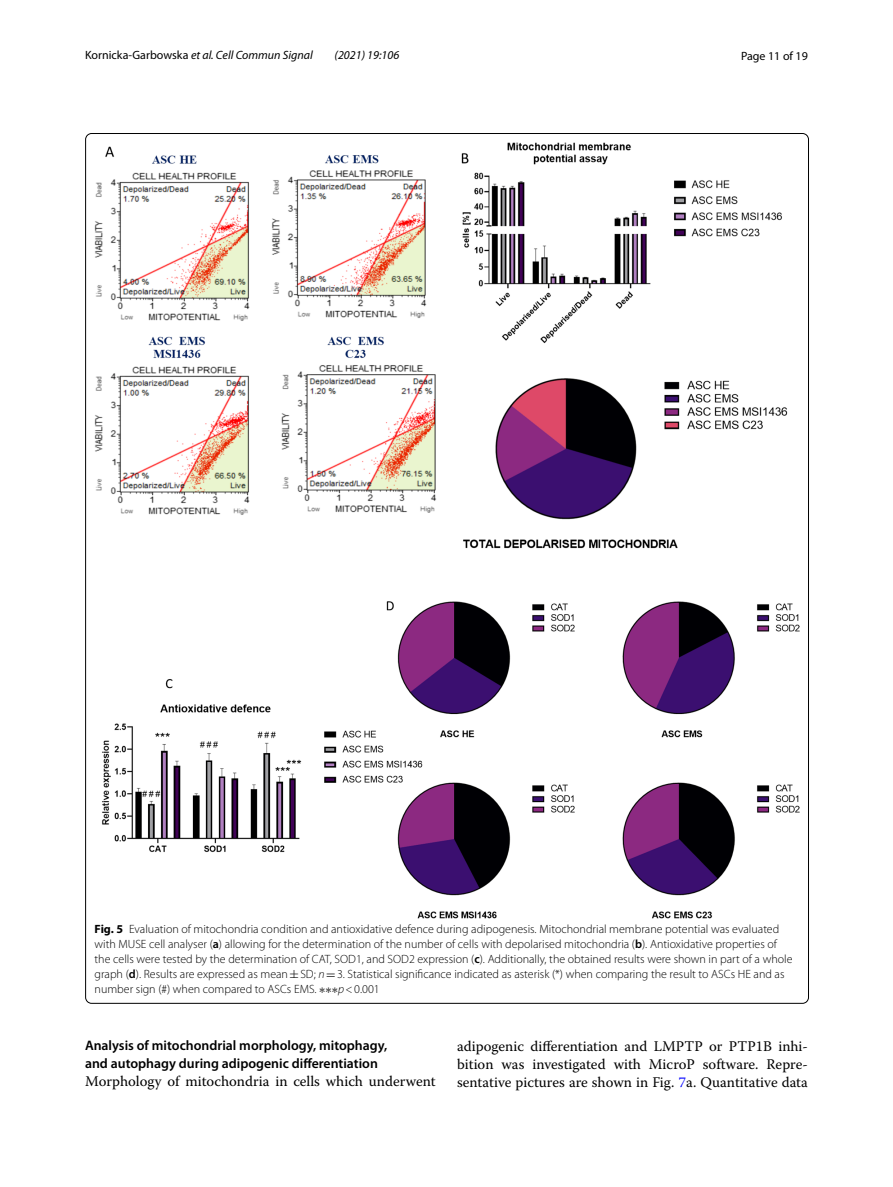
<style>
.page{position:relative;width:893px;height:1187px;background:#fff}
.page>*{position:absolute;margin:0;border:0;box-sizing:border-box;transform-origin:0 0}
.t1{font:14.7px/18px "Warnock Pro";color:#000;text-align:justify}
.t2{font:600 13.8px/18px "Myriad Pro";color:#000}
.t3{font:300 12px/15px "Myriad Pro";color:#000}
.t4{font:italic 12px "Myriad Pro";color:#000}
.t5{font:12px "Myriad Pro";color:#000}
.s1{font-style:normal}
.s2{font-weight:700}
.s3{font-weight:600}
.s4{font-family:"MTSY";font-weight:400}
.s5{font-style:italic}
.s6{color:#00f}
</style>
<div class="page">
<img style="left:94px;top:142px;width:706px;height:776px">
<p class="t4" style="left:85px;top:48px;width:229px"><span class="s1">Kornicka‑Garbowska</span> et al. Cell Commun Signal</p>
<p class="t4" style="left:335px;top:48px;width:66px">(2021) 19:106</p>
<p class="t5" style="left:741px;top:48px;width:68px">Page 11 of 19</p>
<p class="t3" style="left:95px;top:921px;width:699px"><span class="s2">Fig. 5</span> Evaluation of mitochondria condition and antioxidative defence during adipogenesis. Mitochondrial membrane potential was evaluated with MUSE cell analyser (<span class="s3">a</span>) allowing for the determination of the number of cells with depolarised mitochondria (<span class="s3">b</span>). Antioxidative properties of the cells were tested by the determination of CAT, SOD1, and SOD2 expression (<span class="s3">c</span>). Additionally, the obtained results were shown in part of a whole graph (<span class="s3">d</span>). Results are expressed as mean<span class="s4">±</span>SD; <span class="s5">n</span><span class="s4">=</span>3. Statistical significance indicated as asterisk (*) when comparing the result to ASCs HE and as number sign (#) when compared to ASCs EMS. <span class="s4">∗∗∗</span><span class="s5">p</span>&lt;0.001</p>
<p class="t2" style="left:85px;top:1036px;width:304px">Analysis of mitochondrial morphology, mitophagy, and autophagy during adipogenic differentiation</p>
<p class="t1" style="left:85px;top:1071px;width:352px">Morphology of mitochondria in cells which underwent</p>
<p class="t1" style="left:457px;top:1036px;width:352px">adipogenic differentiation and LMPTP or PTP1B inhi&shy;bition was investigated with MicroP software. Repre&shy;sentative pictures are shown in Fig. <span class="s6">7</span>a. Quantitative data</p>
</div>
